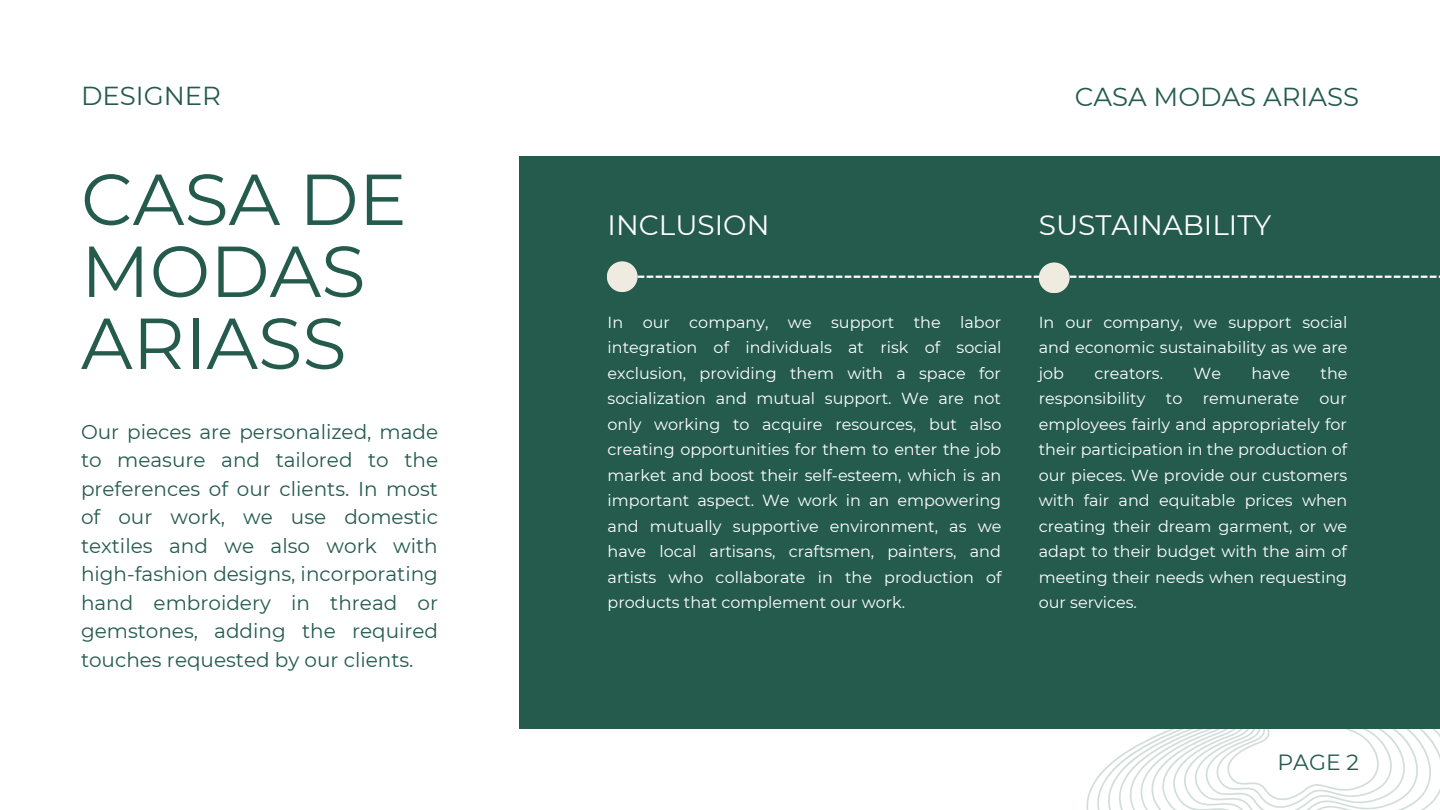
<style>
.page{position:relative;width:1440px;height:810px;background:#fff}
.page>*{position:absolute;margin:0;border:0;box-sizing:border-box;transform-origin:0 0}
.t1{font:72px "Montserrat";color:#245b4d}
.t2{font:28px "Montserrat";color:#fff}
.t3{font:26px "Montserrat";color:#245b4d}
.t4{font:22px "Montserrat";color:#245b4d}
.t5{font:20px/28.5px "Montserrat";color:#245b4d;text-align:justify}
.t6{font:16px/25.5px "Montserrat";color:#fff;text-align:justify}
</style>
<div class="page">
<svg style="left:1017px;top:728px;width:423px;height:82px"></svg>
<div style="left:519px;top:156px;width:921px;height:572px;background:#245b4d"></div>
<svg style="left:638px;top:276px;width:802px;height:2px;background:#bdcdc9"></svg>
<div style="left:607px;top:261px;width:31px;height:31px;background:#efebe0;border-radius:50%"></div>
<div style="left:1039px;top:262px;width:31px;height:31px;background:#efebe0;border-radius:50%"></div>
<p class="t3" style="left:81px;top:80px;width:142px">DESIGNER</p>
<p class="t3" style="left:1075px;top:81px;width:286px">CASA MODAS ARIASS</p>
<p class="t1" style="left:81px;top:155px;width:327px">CASA DE</p>
<p class="t1" style="left:81px;top:227px;width:286px">MODAS</p>
<p class="t1" style="left:81px;top:299px;width:267px">ARIASS</p>
<p class="t5" style="left:81px;top:417px;width:359px">Our pieces are personalized, made to measure and tailored to the preferences of our clients. In most of our work, we use domestic textiles and we also work with high-fashion designs, incorporating hand embroidery in thread or gemstones, adding the required touches requested by our clients.</p>
<p class="t2" style="left:608px;top:208px;width:163px">INCLUSION</p>
<p class="t2" style="left:1039px;top:208px;width:234px">SUSTAINABILITY</p>
<p class="t6" style="left:608px;top:309px;width:395px">In our company, we support the labor integration of individuals at risk of social exclusion, providing them with a space for socialization and mutual support. We are not only working to acquire resources, but also creating opportunities for them to enter the job market and boost their self-esteem, which is an important aspect. We work in an empowering and mutually supportive environment, as we have local artisans, craftsmen, painters, and artists who collaborate in the production of products that complement our work.</p>
<p class="t6" style="left:1039px;top:309px;width:310px">In our company, we support social and economic sustainability as we are job</p>
<p class="t6" style="left:1095px;top:360px;width:70px">creators.</p>
<p class="t6" style="left:1194px;top:360px;width:29px">We</p>
<p class="t6" style="left:1251px;top:360px;width:40px">have</p>
<p class="t6" style="left:1321px;top:360px;width:28px">the</p>
<p class="t6" style="left:1039px;top:386px;width:108px">responsibility</p>
<p class="t6" style="left:1166px;top:386px;width:18px">to</p>
<p class="t6" style="left:1203px;top:386px;width:98px">remunerate</p>
<p class="t6" style="left:1039px;top:386px;width:310px;text-indent:281px">our employees fairly and appropriately for their participation in the production of our pieces. We provide our customers with fair and equitable prices when creating their dream garment, or we adapt to their budget with the aim of meeting their needs when requesting our services.</p>
<p class="t4" style="left:1277px;top:748px;width:83px">PAGE 2</p>
</div>
